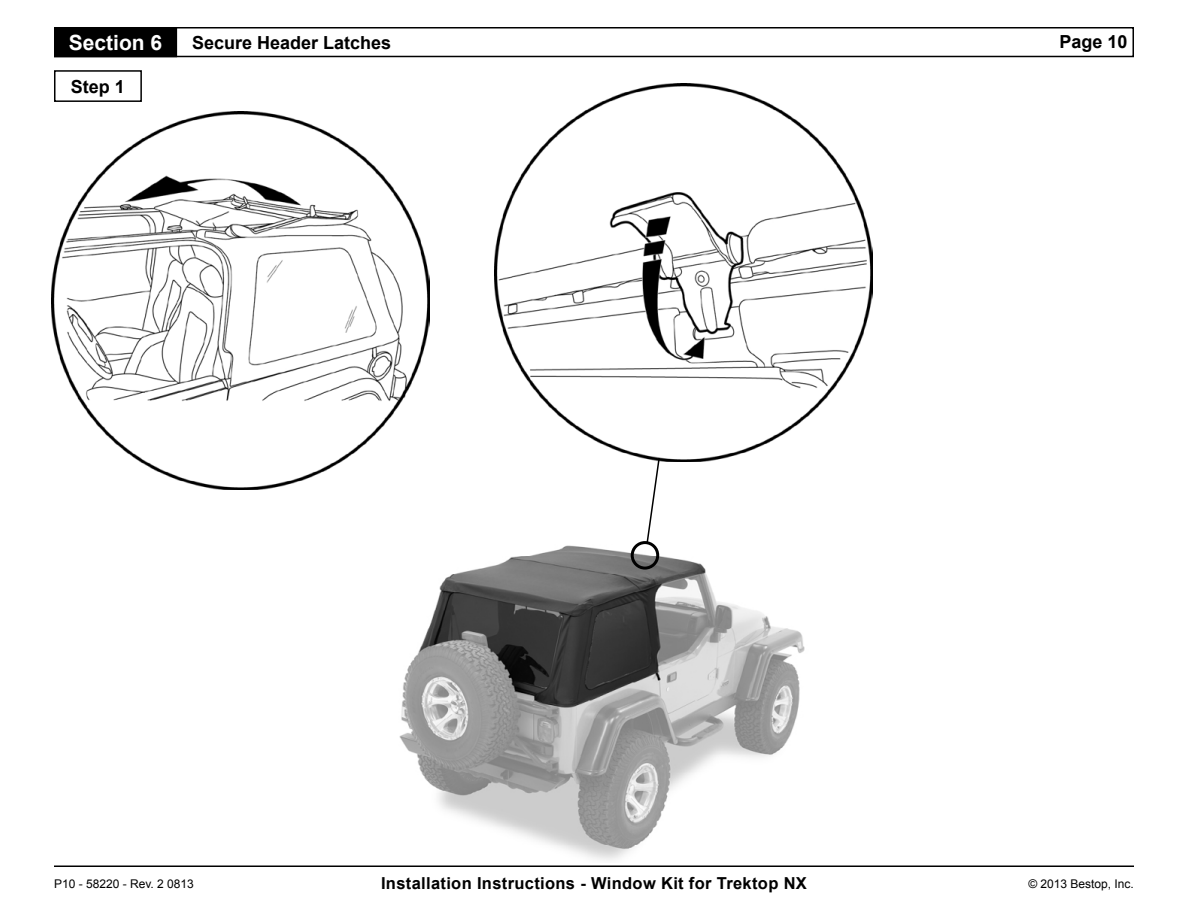
<style>
.page{position:relative;width:1188px;height:918px;background:#fff}
.page>*{position:absolute;margin:0;border:0;box-sizing:border-box;transform-origin:0 0}
.t1{font:700 21px "Arial";color:#fff}
.t2{font:700 18px "Arial";color:#000}
.t3{font:700 16.5px "Arial";letter-spacing:.02em;color:#000}
.t4{font:12px "Arial";color:#000}
</style>
<div class="page">
<hr style="left:54px;top:866px;width:1080px;height:1px;background:#000">
<div style="left:54px;top:27px;width:1080px;height:30px;border:2px solid #000"></div>
<div style="left:55px;top:28px;width:121px;height:28px;background:#000"></div>
<div style="left:54px;top:27px;width:123px;height:30px;border:2px solid #000"></div>
<img style="left:495px;top:83px;width:378px;height:378px">
<img style="left:399px;top:541px;width:406px;height:319px">
<div style="left:631px;top:541px;width:28px;height:29px;border:3px solid #000;border-radius:50%"></div>
<div style="left:54px;top:70px;width:88px;height:32px;border:2px solid #000"></div>
<svg style="left:645px;top:456px;width:16px;height:89px"></svg>
<img style="left:52px;top:111px;width:378px;height:378px">
<p class="t1" style="left:69px;top:28px;width:95px">Section 6</p>
<p class="t2" style="left:192px;top:30px;width:201px">Secure Header Latches</p>
<p class="t2" style="left:1059px;top:29px;width:70px">Page 10</p>
<p class="t2" style="left:71px;top:74px;width:56px">Step 1</p>
<p class="t4" style="left:54px;top:876px;width:141px">P10 - 58220 - Rev. 2 0813</p>
<p class="t3" style="left:381px;top:872px;width:427px">Installation Instructions - Window Kit for Trektop NX</p>
<p class="t4" style="left:1028px;top:876px;width:107px">© 2013 Bestop, Inc.</p>
</div>
